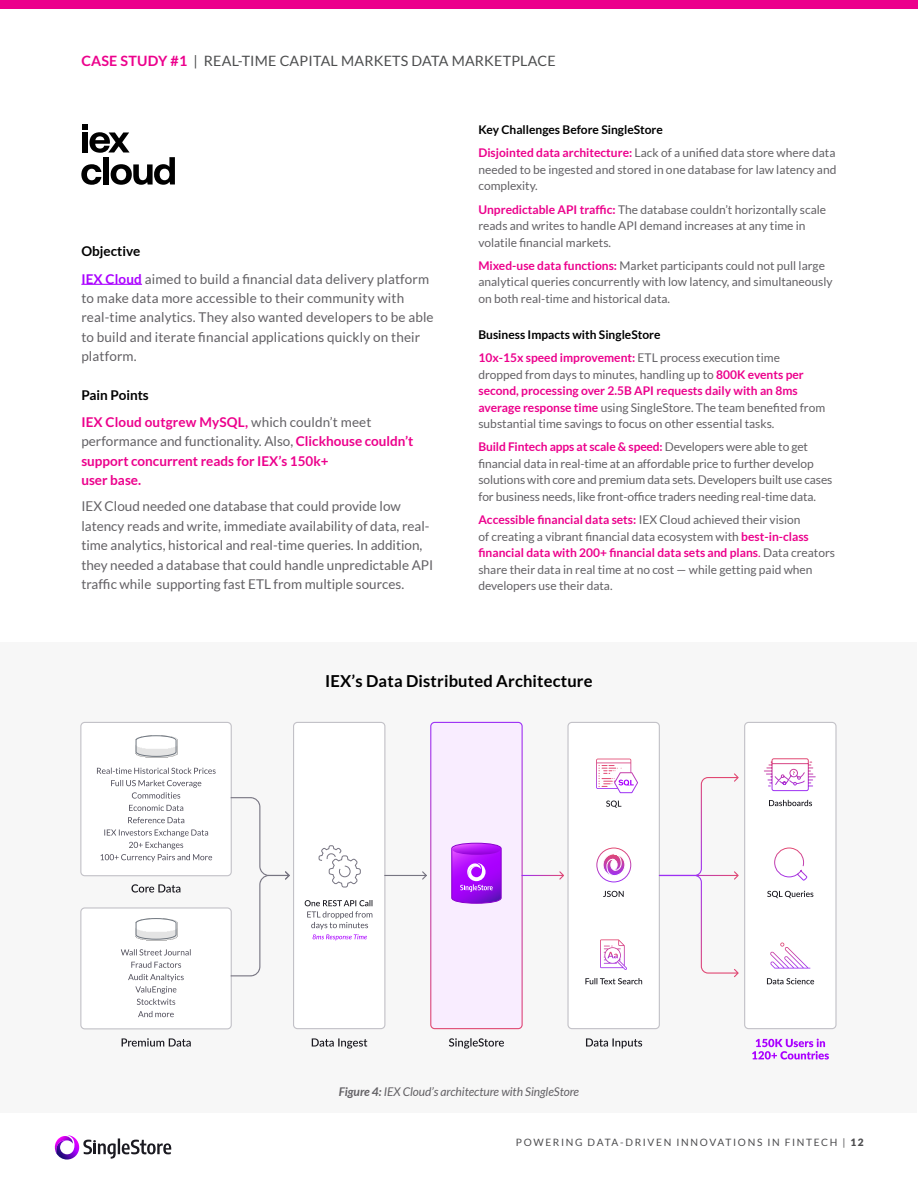
<style>
.page{position:relative;width:918px;height:1188px;background:#fff}
.page>*{position:absolute;margin:0;border:0;box-sizing:border-box;transform-origin:0 0}
.t1{font:700 16.5px "Lato";letter-spacing:.01em;color:#000}
.t2{font:14.25px "Lato";letter-spacing:.015em;color:#4d4e4f}
.t3{font:13.5px/19.5px "Lato";color:#636165}
.t4{font:700 13.5px/19.5px "Lato";color:#ec008c}
.t5{font:700 13.5px "Lato";color:#000}
.t6{font:12px/16.5px "Lato";color:#636165}
.t7{font:700 12px "Lato";color:#000}
.t8{font:italic 12px "Lato";letter-spacing:-.005em;color:#636165}
.t9{font:10.2px "Lato";letter-spacing:.165em;color:#4d4d4f}
.s1{font-weight:700;color:#ec008c}
.s2{font-weight:700;color:#a0f}
.s3{font-weight:400;color:#636165}
.s4{color:#ec008c}
.s5{font-weight:700}
.s6{font-weight:900}
</style>
<div class="page">
<svg style="left:54px;top:1135px;width:117px;height:25px"></svg>
<svg style="left:81px;top:124px;width:94px;height:61px"></svg>
<div style="left:0;top:0;width:918px;height:9px;background:#ec008c"></div>
<hr style="left:81px;top:284px;width:61px;height:1px;background:#a0f">
<div style="left:1px;top:643px;width:916px;height:470px;background:#f7f7f7"></div>
<div style="left:745px;top:722px;width:91px;height:307px;background:#fff;border-radius:4px"></div>
<div style="left:744px;top:722px;width:93px;height:307px;border:1px solid #c2c1c7;border-radius:4px"></div>
<div style="left:568px;top:722px;width:91px;height:307px;background:#fff;border-radius:4px"></div>
<div style="left:567px;top:722px;width:93px;height:307px;border:1px solid #c2c1c7;border-radius:4px"></div>
<div style="left:294px;top:722px;width:91px;height:307px;background:#fff;border-radius:4px"></div>
<div style="left:293px;top:722px;width:92px;height:307px;border:1px solid #c2c1c7;border-radius:4px"></div>
<div style="left:81px;top:722px;width:150px;height:154px;background:#fff;border-radius:4px"></div>
<div style="left:80px;top:722px;width:152px;height:154px;border:1px solid #c2c1c7;border-radius:4px"></div>
<div style="left:81px;top:908px;width:150px;height:121px;background:#fff;border-radius:4px"></div>
<div style="left:80px;top:907px;width:152px;height:122px;border:1px solid #c2c1c7;border-radius:4px"></div>
<svg style="left:97px;top:768px;width:119px;height:94px"></svg>
<svg style="left:121px;top:949px;width:70px;height:68px"></svg>
<img style="left:145px;top:757px;width:24px;height:1px">
<svg style="left:135px;top:735px;width:42px;height:22px"></svg>
<img style="left:146px;top:940px;width:21px;height:1px">
<svg style="left:135px;top:918px;width:42px;height:22px"></svg>
<div style="left:431px;top:722px;width:91px;height:307px;background:#f9edff;border-radius:4px"></div>
<div style="left:430px;top:722px;width:93px;height:307px;border:1px solid #fff;border-radius:4px"></div>
<svg style="left:767px;top:891px;width:46px;height:7px"></svg>
<svg style="left:603px;top:891px;width:21px;height:6px"></svg>
<svg style="left:305px;top:900px;width:67px;height:40px"></svg>
<svg style="left:774px;top:847px;width:34px;height:34px"></svg>
<svg style="left:597px;top:848px;width:34px;height:34px"></svg>
<div style="left:596px;top:848px;width:35px;height:34px;border:1px solid #fff;border-radius:50%"></div>
<svg style="left:602px;top:853px;width:24px;height:24px"></svg>
<svg style="left:318px;top:845px;width:43px;height:43px"></svg>
<svg style="left:767px;top:978px;width:47px;height:6px"></svg>
<svg style="left:585px;top:978px;width:57px;height:6px"></svg>
<svg style="left:752px;top:1039px;width:77px;height:21px"></svg>
<svg style="left:586px;top:1038px;width:56px;height:10px"></svg>
<svg style="left:449px;top:1038px;width:55px;height:11px"></svg>
<svg style="left:312px;top:1038px;width:55px;height:11px"></svg>
<svg style="left:122px;top:1038px;width:69px;height:9px"></svg>
<svg style="left:131px;top:884px;width:49px;height:9px"></svg>
<svg style="left:769px;top:800px;width:43px;height:6px"></svg>
<svg style="left:606px;top:801px;width:15px;height:7px"></svg>
<svg style="left:596px;top:759px;width:42px;height:35px"></svg>
<svg style="left:521px;top:871px;width:43px;height:9px"></svg>
<svg style="left:384px;top:871px;width:43px;height:9px"></svg>
<svg style="left:231px;top:797px;width:59px;height:179px"></svg>
<svg style="left:451px;top:842px;width:51px;height:62px;background:#af2cf2"></svg>
<svg style="left:659px;top:773px;width:80px;height:204px"></svg>
<svg style="left:764px;top:758px;width:52px;height:33px"></svg>
<svg style="left:770px;top:943px;width:40px;height:26px"></svg>
<svg style="left:600px;top:939px;width:27px;height:31px"></svg>
<p class="t2" style="left:81px;top:53px;width:476px"><span class="s1">CASE STUDY #1</span> | REAL-TIME CAPITAL MARKETS DATA MARKETPLACE</p>
<p class="t5" style="left:81px;top:243px;width:60px">Objective</p>
<p class="t3" style="left:81px;top:269px;width:354px"><span class="s2">IEX Cloud</span> aimed to build a financial data delivery platform to make data more accessible to their community with real-time analytics. They also wanted developers to be able to build and iterate financial applications quickly on their platform.</p>
<p class="t5" style="left:81px;top:388px;width:69px">Pain Points</p>
<p class="t4" style="left:81px;top:412px;width:334px">IEX Cloud outgrew MySQL, <span class="s3">which couldn’t meet performance and functionality. Also,</span> Clickhouse couldn’t support concurrent reads for IEX’s 150k+<br>user base.</p>
<p class="t3" style="left:81px;top:497px;width:353px">IEX Cloud needed one database that could provide low latency reads and write, immediate availability of data, real&shy;time analytics, historical and real-time queries. In addition, they needed a database that could handle unpredictable API traffic while supporting fast ETL from multiple sources.</p>
<p class="t7" style="left:478px;top:123px;width:186px">Key Challenges Before SingleStore</p>
<p class="t6" style="left:478px;top:145px;width:360px;text-align:justify"><span class="s1">Disjointed data architecture:</span> Lack of a unified data store where data needed to be ingested and stored in one database for law latency and complexity.</p>
<p class="t6" style="left:478px;top:201px;width:349px"><span class="s1">Unpredictable API traffic:</span> The database couldn’t horizontally scale reads and writes to handle API demand increases at any time in volatile financial markets.</p>
<p class="t6" style="left:478px;top:257px;width:356px"><span class="s1">Mixed-use data functions:</span> Market participants could not pull large analytical queries concurrently with low latency, and simultaneously on both real-time and historical data.</p>
<p class="t7" style="left:478px;top:328px;width:184px">Business Impacts with SingleStore</p>
<p class="t6" style="left:478px;top:349px;width:348px"><span class="s1">10x-15x speed improvement:</span> ETL process execution time dropped from days to minutes, handling up to <span class="s1">800K events per second, processing over 2.5B API requests daily with an 8ms average response time</span> using SingleStore. The team benefited from substantial time savings to focus on other essential tasks.</p>
<p class="t6" style="left:478px;top:439px;width:355px"><span class="s1">Build Fintech apps at scale &amp; speed:</span> Developers were able to get financial data in real-time at an affordable price to further develop solutions with core and premium data sets. Developers built use cases for business needs, like front-office traders needing real-time data.</p>
<p class="t6" style="left:478px;top:511px;width:358px"><span class="s1">Accessible financial data sets:</span> IEX Cloud achieved their vision<br>of creating a vibrant financial data ecosystem with <span class="s1">best-in-class financial data with 200+ financial data sets and plans</span><span class="s4">.</span> Data creators share their data in real time at no cost — while getting paid when developers use their data.</p>
<p class="t1" style="left:325px;top:671px;width:269px">IEX’s Data Distributed Architecture</p>
<p class="t8" style="left:339px;top:1085px;width:242px"><span class="s5">Figure 4:</span> IEX Cloud’s architecture with SingleStore</p>
<p class="t9" style="left:516px;top:1137px;width:350px">POWERING DATA-DRIVEN INNOVATIONS IN FINTECH | <span class="s6">12</span></p>
</div>
